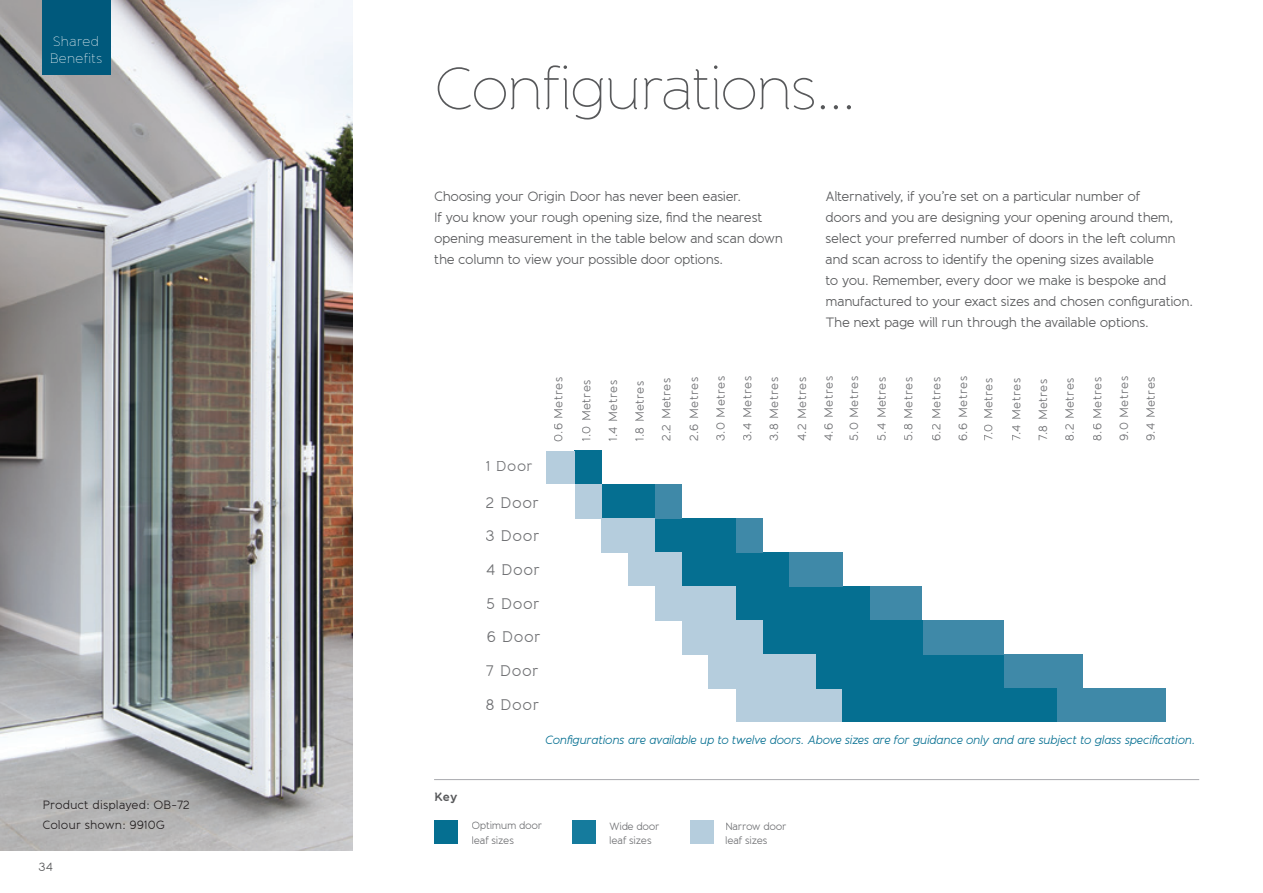
<style>
.page{position:relative;width:1263px;height:893px;background:#fff}
.page>*{position:absolute;margin:0;border:0;box-sizing:border-box;transform-origin:0 0}
.t1{font:100 60px "Banda";letter-spacing:-.03em;color:#57585a}
.t2{font:15.45px/33.3px "Banda";letter-spacing:.04em;color:#6f7073}
.t3{font:14.55px "Banda";color:#6f7073}
.t4{font:13.5px/21px "Banda";letter-spacing:-.03em;color:#57585a}
.t5{font:100 13.5px/16.5px "Banda";letter-spacing:.02em;color:#fff}
.t6{font:12px/25.5px "Banda";letter-spacing:.04em;color:#6f7073}
.t7{font:italic 12px "Banda";letter-spacing:-.035em;color:#056f91}
.t8{font:12px/19.5px "Banda";color:#231f20}
.t9{font:700 12px "Banda";color:#57585a}
.t10{font:12px "Banda";color:#57585a}
.t11{font:10.5px/14.4px "Banda";letter-spacing:-.03em;color:#6f7073}
</style>
<div class="page">
<div style="left:435px;top:820px;width:23px;height:24px;background:#056f91"></div>
<div style="left:572px;top:820px;width:24px;height:24px;background:#157b9d"></div>
<div style="left:690px;top:820px;width:23px;height:24px;background:#b5cddd"></div>
<div style="left:736px;top:688px;width:105px;height:34px;background:#b5cddd"></div>
<div style="left:601px;top:484px;width:54px;height:34px;background:#056f91"></div>
<div style="left:655px;top:518px;width:81px;height:34px;background:#056f91"></div>
<div style="left:842px;top:688px;width:216px;height:34px;background:#056f91"></div>
<div style="left:816px;top:654px;width:188px;height:34px;background:#056f91"></div>
<div style="left:762px;top:620px;width:161px;height:34px;background:#056f91"></div>
<div style="left:735px;top:586px;width:135px;height:35px;background:#056f91"></div>
<div style="left:682px;top:552px;width:107px;height:34px;background:#056f91"></div>
<div style="left:574px;top:451px;width:27px;height:33px;background:#056f91"></div>
<div style="left:709px;top:654px;width:107px;height:34px;background:#b5cddd"></div>
<div style="left:1057px;top:688px;width:109px;height:34px;background:#3f89a8"></div>
<div style="left:1004px;top:654px;width:78px;height:34px;background:#3f89a8"></div>
<div style="left:924px;top:620px;width:80px;height:34px;background:#3f89a8"></div>
<div style="left:870px;top:586px;width:52px;height:34px;background:#3f89a8"></div>
<div style="left:789px;top:552px;width:54px;height:34px;background:#3f89a8"></div>
<div style="left:736px;top:518px;width:26px;height:35px;background:#3f89a8"></div>
<div style="left:655px;top:484px;width:27px;height:34px;background:#3f89a8"></div>
<div style="left:682px;top:620px;width:81px;height:34px;background:#b5cddd"></div>
<div style="left:655px;top:586px;width:81px;height:34px;background:#b5cddd"></div>
<div style="left:628px;top:552px;width:54px;height:34px;background:#b5cddd"></div>
<div style="left:601px;top:518px;width:54px;height:34px;background:#b5cddd"></div>
<div style="left:575px;top:484px;width:26px;height:34px;background:#b5cddd"></div>
<div style="left:546px;top:451px;width:29px;height:33px;background:#b5cddd"></div>
<img style="left:0;top:0;width:352px;height:850px">
<div style="left:43px;top:0;width:68px;height:74px;background:#00597c"></div>
<hr style="left:434px;top:779px;width:765px;height:1px;background:#a8a9ad">
<p class="t5" style="left:50px;top:33px;width:54px">Shared<br>Benefits</p>
<p class="t8" style="left:43px;top:795px;width:149px">Product displayed: OB-72<br>Colour shown: 9910G</p>
<p class="t10" style="left:38px;top:859px;width:16px">34</p>
<h1 class="t1" style="left:434px;top:55px;width:423px">Configurations...</h1>
<p class="t4" style="left:434px;top:186px;width:351px">Choosing your Origin Door has never been easier.<br>If you know your rough opening size, find the nearest opening measurement in the table below and scan down the column to view your possible door options.</p>
<p class="t4" style="left:826px;top:186px;width:369px">Alternatively, if you’re set on a particular number of<br>doors and you are designing your opening around them, select your preferred number of doors in the left column and scan across to identify the opening sizes available<br>to you. Remember, every door we make is bespoke and manufactured to your exact sizes and chosen configuration.<br>The next page will run through the available options.</p>
<p class="t3" style="left:486px;top:457px;width:48px">1 Door</p>
<p class="t2" style="left:485px;top:486px;width:55px">2 Door<br>3 Door</p>
<p class="t2" style="left:486px;top:553px;width:56px;text-align:justify">4 Door 5 Door 6 Door</p>
<p class="t2" style="left:485px;top:654px;width:55px">7 Door</p>
<p class="t2" style="left:486px;top:688px;width:55px">8 Door</p>
<p class="t6" style="left:546px;top:442px;width:67px;rotate:-90deg">0.6 Metres</p>
<p class="t6" style="left:573px;top:441px;width:63px;rotate:-90deg">1.0 Metres</p>
<p class="t6" style="left:600px;top:441px;width:63px;rotate:-90deg">1.4 Metres</p>
<p class="t6" style="left:627px;top:441px;width:62px;rotate:-90deg">1.8 Metres</p>
<p class="t6" style="left:653px;top:441px;width:65px;rotate:-90deg">2.2 Metres</p>
<p class="t6" style="left:681px;top:441px;width:66px;rotate:-90deg">2.6 Metres</p>
<p class="t6" style="left:708px;top:441px;width:67px;rotate:-90deg">3.0 Metres</p>
<p class="t6" style="left:735px;top:441px;width:67px;rotate:-90deg">3.4 Metres</p>
<p class="t6" style="left:761px;top:441px;width:66px;rotate:-90deg">3.8 Metres</p>
<p class="t6" style="left:789px;top:441px;width:66px;rotate:-90deg">4.2 Metres</p>
<p class="t6" style="left:816px;top:441px;width:67px;rotate:-90deg">4.6 Metres<br>5.0 Metres</p>
<p class="t6" style="left:869px;top:441px;width:66px;rotate:-90deg">5.4 Metres</p>
<p class="t6" style="left:896px;top:441px;width:66px;rotate:-90deg">5.8 Metres</p>
<p class="t6" style="left:923px;top:441px;width:66px;rotate:-90deg">6.2 Metres</p>
<p class="t6" style="left:950px;top:441px;width:67px;rotate:-90deg">6.6 Metres<br>7.0 Metres</p>
<p class="t6" style="left:1003px;top:441px;width:65px;rotate:-90deg">7.4 Metres</p>
<p class="t6" style="left:1030px;top:441px;width:64px;rotate:-90deg">7.8 Metres</p>
<p class="t6" style="left:1057px;top:441px;width:65px;rotate:-90deg">8.2 Metres</p>
<p class="t6" style="left:1085px;top:441px;width:66px;rotate:-90deg">8.6 Metres</p>
<p class="t6" style="left:1111px;top:441px;width:67px;rotate:-90deg">9.0 Metres</p>
<p class="t6" style="left:1138px;top:441px;width:67px;rotate:-90deg">9.4 Metres</p>
<p class="t7" style="left:545px;top:733px;width:651px">Configurations are available up to twelve doors. Above sizes are for guidance only and are subject to glass specification.</p>
<p class="t9" style="left:434px;top:790px;width:25px">Key</p>
<p class="t11" style="left:472px;top:818px;width:72px">Optimum door leaf sizes</p>
<p class="t11" style="left:609px;top:819px;width:52px">Wide door leaf sizes</p>
<p class="t11" style="left:725px;top:819px;width:63px">Narrow door leaf sizes</p>
</div>
